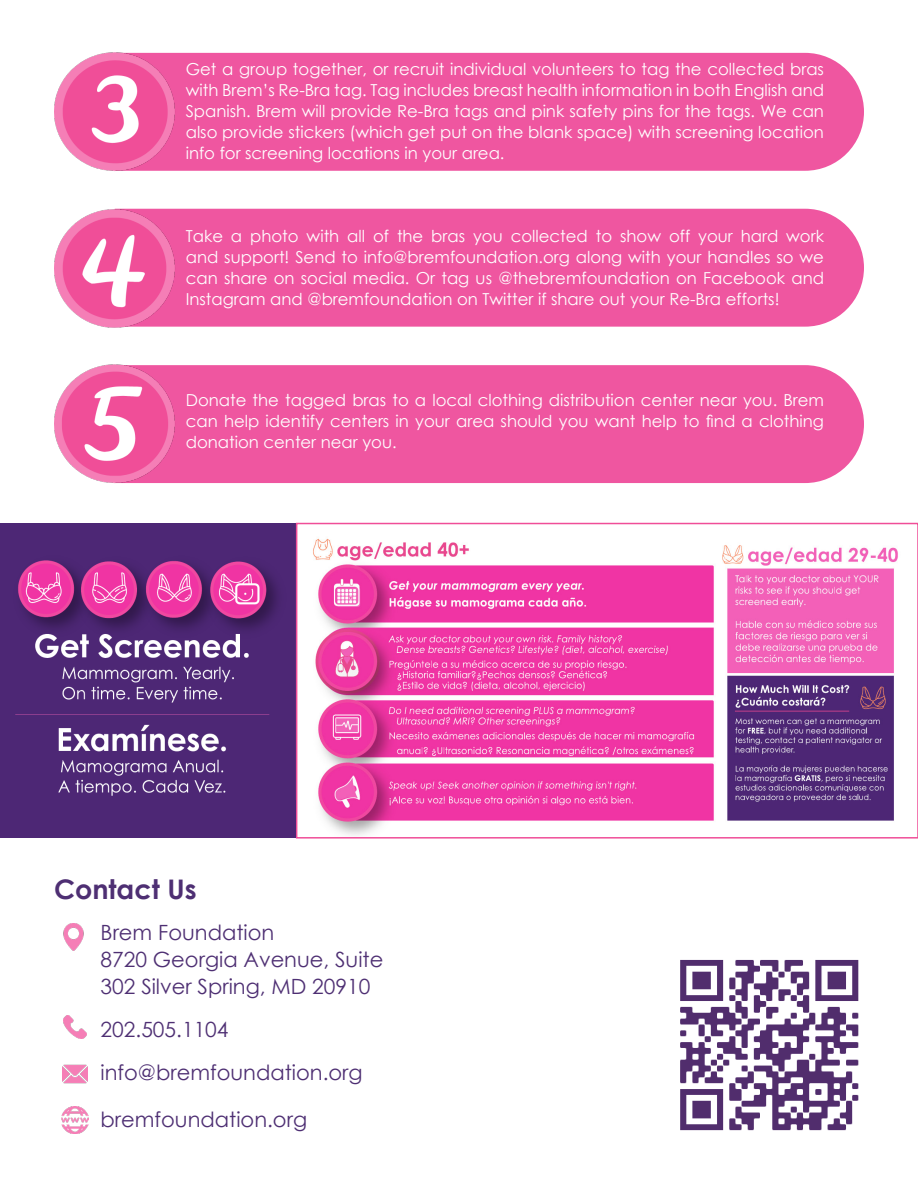
<style>
.page{position:relative;width:918px;height:1188px;background:#fff}
.page>*{position:absolute;margin:0;border:0;box-sizing:border-box;transform-origin:0 0}
.t1{font:700 27px "Century Gothic";color:#4e2f73}
.t2{font:21px/27px "Century Gothic";color:#4e2f73}
.t3{font:16.5px/21px "Century Gothic";color:#fff;text-align:justify}
</style>
<div class="page">
<div style="left:0;top:524px;width:300px;height:52px;background:#4d2775"></div>
<div style="left:176px;top:365px;width:688px;height:118px;background:#ef56a0"></div>
<div style="left:176px;top:209px;width:688px;height:118px;background:#ef56a0"></div>
<img style="left:54px;top:209px;width:122px;height:118px">
<img style="left:54px;top:365px;width:122px;height:118px">
<div style="left:176px;top:53px;width:688px;height:118px;background:#ef56a0"></div>
<img style="left:54px;top:53px;width:122px;height:118px">
<img style="left:63px;top:924px;width:21px;height:27px">
<img style="left:63px;top:1016px;width:23px;height:22px">
<img style="left:62px;top:1064px;width:25px;height:20px">
<img style="left:61px;top:1106px;width:27px;height:27px">
<img style="left:0;top:535px;width:296px;height:265px">
<img style="left:299px;top:526px;width:599px;height:309px">
<div style="left:296px;top:523px;width:622px;height:316px;border:2px solid #f04e98"></div>
<div style="left:0;top:800px;width:296px;height:38px;background:#4d2775"></div>
<img style="left:680px;top:959px;width:179px;height:172px">
<p class="t3" style="left:186px;top:58px;width:640px">Get a group together, or recruit individual volunteers to tag the collected bras with Brem’s Re-Bra tag. Tag includes breast health information in both English and Spanish. Brem will provide Re-Bra tags and pink safety pins for the tags. We can also provide stickers (which get put on the blank space) with screening location info for screening locations in your area.</p>
<p class="t3" style="left:186px;top:225px;width:640px">Take a photo with all of the bras you collected to show off your hard work and support! Send to info@bremfoundation.org along with your handles so we can share on social media. Or tag us @thebremfoundation on Facebook and Instagram and @bremfoundation on Twitter if share out your Re-Bra efforts!</p>
<p class="t3" style="left:186px;top:390px;width:640px">Donate the tagged bras to a local clothing distribution center near you. Brem can help identify centers in your area should you want help to find a clothing donation center near you.</p>
<p class="t1" style="left:54px;top:868px;width:144px">Contact Us</p>
<p class="t2" style="left:101px;top:918px;width:175px">Brem Foundation</p>
<p class="t2" style="left:101px;top:945px;width:284px">8720 Georgia Avenue, Suite<br>302 Silver Spring, MD 20910</p>
<p class="t2" style="left:101px;top:1015px;width:129px">202.505.1104</p>
<p class="t2" style="left:101px;top:1059px;width:264px">info@bremfoundation.org</p>
<p class="t2" style="left:101px;top:1106px;width:208px">bremfoundation.org</p>
</div>
